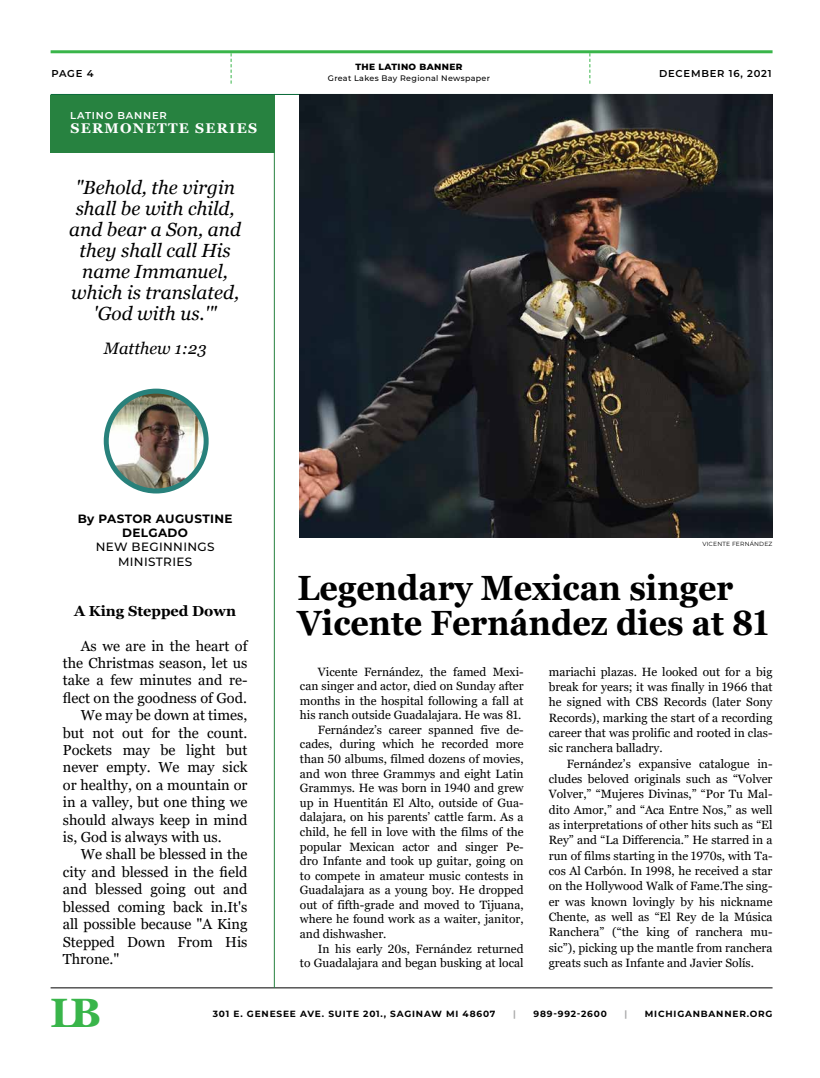
<style>
.page{position:relative;width:820px;height:1078px;background:#fff}
.page>*{position:absolute;margin:0;border:0;box-sizing:border-box;transform-origin:0 0}
.t1{font:700 41px "Georgia";color:#39b54a}
.t2{font:700 35px/35px "Georgia";color:#000;scale:.92 1}
.t3{font:italic 19px/21px "Georgia";color:#000;text-align:center}
.t4{font:italic 16.5px "Georgia";color:#000}
.t5{font:14.5px "Georgia";color:#000}
.t6{font:700 14.5px "Georgia";color:#000}
.t7{font:700 14px "Georgia";letter-spacing:.09em;color:#fff}
.t8{font:12px/15.3px "Georgia";color:#000;text-align:justify}
.t9{font:700 12px/14.4px "Montserrat";letter-spacing:.03em;color:#000;text-align:center}
.t10{font:500 12px/14.4px "Montserrat";letter-spacing:.03em;color:#000;text-align:center}
.t11{font:600 10px "Montserrat";letter-spacing:.075em;color:#000101}
.t12{font:600 10px "Montserrat";letter-spacing:.08em;color:#fff}
.t13{font:700 9px "Montserrat";letter-spacing:.09em;color:#000}
.t14{font:800 9px "Montserrat";letter-spacing:.04em;color:#000101}
.t15{font:700 9px "Montserrat";color:#aaaaab}
.t16{font:500 8px "Montserrat";letter-spacing:.04em;color:#000101}
.t17{font:6px "Montserrat";letter-spacing:.03em;color:#000}
</style>
<div class="page">
<hr style="left:51px;top:50px;width:721px;height:3px;background:#39b54a">
<hr style="left:51px;top:94px;width:721px;height:1px;background:#056735">
<svg style="left:589px;top:53px;width:1px;height:31px"></svg>
<svg style="left:230px;top:53px;width:1px;height:31px"></svg>
<hr style="left:51px;top:987px;width:721px;height:1px;background:#000">
<div style="left:51px;top:95px;width:224px;height:57px;background:#278240"></div>
<img style="left:106px;top:391px;width:100px;height:100px;border-radius:50px">
<div style="left:104px;top:388px;width:104px;height:105px;border:5px solid #28817b;border-radius:50%"></div>
<hr style="left:274px;top:111px;width:1px;height:876px;background:#278240">
<img style="left:300px;top:95px;width:472px;height:442px">
<p class="t11" style="left:52px;top:66px;width:43px">PAGE 4</p>
<p class="t12" style="left:70px;top:109px;width:98px">LATINO BANNER</p>
<p class="t7" style="left:70px;top:119px;width:188px">SERMONETTE SERIES</p>
<h3 class="t3" style="left:69px;top:177px;width:173px">"Behold, the virgin shall be with child, and bear a Son, and they shall call His name Immanuel, which is translated, 'God with us.'"</h3>
<h3 class="t4" style="left:104px;top:338px;width:104px">Matthew 1:23</h3>
<p class="t14" style="left:355px;top:60px;width:109px">THE LATINO BANNER</p>
<p class="t16" style="left:328px;top:72px;width:164px">Great Lakes Bay Regional Newspaper</p>
<p class="t11" style="left:659px;top:66px;width:114px">DECEMBER 16, 2021</p>
<p class="t9" style="left:78px;top:510px;width:156px">By PASTOR AUGUSTINE<br>DELGADO</p>
<p class="t10" style="left:96px;top:539px;width:120px">NEW BEGINNINGS<br>MINISTRIES</p>
<p class="t6" style="left:74px;top:601px;width:163px">A King Stepped Down</p>
<p class="t5" style="left:81px;top:636px;width:168px">As we are in the heart of</p>
<p class="t5" style="left:63px;top:654px;width:186px">the Christmas season, let us</p>
<p class="t5" style="left:63px;top:671px;width:186px">take a few minutes and re-</p>
<p class="t5" style="left:63px;top:688px;width:185px">flect on the goodness of God.</p>
<p class="t5" style="left:81px;top:706px;width:168px">We may be down at times,</p>
<p class="t5" style="left:63px;top:723px;width:186px">but not out for the count.</p>
<p class="t5" style="left:63px;top:741px;width:186px">Pockets may be light but</p>
<p class="t5" style="left:63px;top:758px;width:186px">never empty. We may sick</p>
<p class="t5" style="left:63px;top:775px;width:186px">or healthy, on a mountain or</p>
<p class="t5" style="left:63px;top:793px;width:186px">in a valley, but one thing we</p>
<p class="t5" style="left:63px;top:810px;width:186px">should always keep in mind</p>
<p class="t5" style="left:63px;top:828px;width:160px">is, God is always with us.</p>
<p class="t5" style="left:81px;top:845px;width:168px">We shall be blessed in the</p>
<p class="t5" style="left:63px;top:862px;width:186px">city and blessed in the field</p>
<p class="t5" style="left:63px;top:880px;width:186px">and blessed going out and</p>
<p class="t5" style="left:63px;top:897px;width:186px">blessed coming back in.It's</p>
<p class="t5" style="left:63px;top:915px;width:186px">all possible because "A King</p>
<p class="t5" style="left:63px;top:932px;width:186px">Stepped Down From His</p>
<p class="t5" style="left:63px;top:949px;width:58px">Throne."</p>
<p class="t17" style="left:702px;top:539px;width:72px">VICENTE FERNÁNDEZ</p>
<h2 class="t2" style="left:297px;top:570px;width:514px">Legendary Mexican singer<br>Vicente Fernández dies at 81</h2>
<p class="t8" style="left:318px;top:664px;width:207px">Vicente Fernández, the famed Mexi-</p>
<p class="t8" style="left:300px;top:678px;width:225px">can singer and actor, died on Sunday after</p>
<p class="t8" style="left:300px;top:693px;width:225px">months in the hospital following a fall at</p>
<p class="t8" style="left:300px;top:707px;width:223px">his ranch outside Guadalajara. He was 81.</p>
<p class="t8" style="left:318px;top:722px;width:207px">Fernández’s career spanned five de-</p>
<p class="t8" style="left:300px;top:736px;width:225px">cades, during which he recorded more</p>
<p class="t8" style="left:300px;top:751px;width:225px">than 50 albums, filmed dozens of movies,</p>
<p class="t8" style="left:300px;top:766px;width:225px">and won three Grammys and eight Latin</p>
<p class="t8" style="left:300px;top:780px;width:225px">Grammys. He was born in 1940 and grew</p>
<p class="t8" style="left:300px;top:795px;width:225px">up in Huentitán El Alto, outside of Gua-</p>
<p class="t8" style="left:300px;top:809px;width:225px">dalajara, on his parents’ cattle farm. As a</p>
<p class="t8" style="left:300px;top:824px;width:225px">child, he fell in love with the films of the</p>
<p class="t8" style="left:300px;top:838px;width:225px">popular Mexican actor and singer Pe-</p>
<p class="t8" style="left:300px;top:853px;width:225px">dro Infante and took up guitar, going on</p>
<p class="t8" style="left:300px;top:868px;width:225px">to compete in amateur music contests in</p>
<p class="t8" style="left:300px;top:882px;width:225px">Guadalajara as a young boy. He dropped</p>
<p class="t8" style="left:300px;top:897px;width:225px">out of fifth-grade and moved to Tijuana,</p>
<p class="t8" style="left:300px;top:911px;width:225px">where he found work as a waiter, janitor,</p>
<p class="t8" style="left:300px;top:926px;width:88px">and dishwasher.</p>
<p class="t8" style="left:318px;top:940px;width:207px">In his early 20s, Fernández returned</p>
<p class="t8" style="left:300px;top:955px;width:225px">to Guadalajara and began busking at local</p>
<p class="t8" style="left:548px;top:664px;width:225px">mariachi plazas. He looked out for a big break for years; it was finally in 1966 that he signed with CBS Records (later Sony Records), marking the start of a recording career that was prolific and rooted in clas&shy;sic ranchera balladry.</p>
<p class="t8" style="left:548px;top:756px;width:225px;text-indent:18px">Fernández’s expansive catalogue in&shy;cludes beloved originals such as “Volver Volver,” “Mujeres Divinas,” “Por Tu Mal&shy;dito Amor,” and “Aca Entre Nos,” as well as interpretations of other hits such as “El Rey” and “La Differencia.” He starred in a run of films starting in the 1970s, with Ta&shy;cos Al Carbón. In 1998, he received a star on the Hollywood Walk of Fame.The sing&shy;er was known lovingly by his nickname Chente, as well as “El Rey de la Música Ranchera” (“the king of ranchera mu&shy;sic”), picking up the mantle from ranchera greats such as Infante and Javier Solís.</p>
<h1 class="t1" style="left:50px;top:986px;width:52px">LB</h1>
<p class="t13" style="left:213px;top:1006px;width:284px">301 E. GENESEE AVE. SUITE 201., SAGINAW MI 48607</p>
<p class="t15" style="left:513px;top:1006px;width:4px">|</p>
<p class="t13" style="left:533px;top:1006px;width:75px">989-992-2600</p>
<p class="t15" style="left:624px;top:1006px;width:4px">|</p>
<p class="t13" style="left:644px;top:1006px;width:129px">MICHIGANBANNER.ORG</p>
</div>
